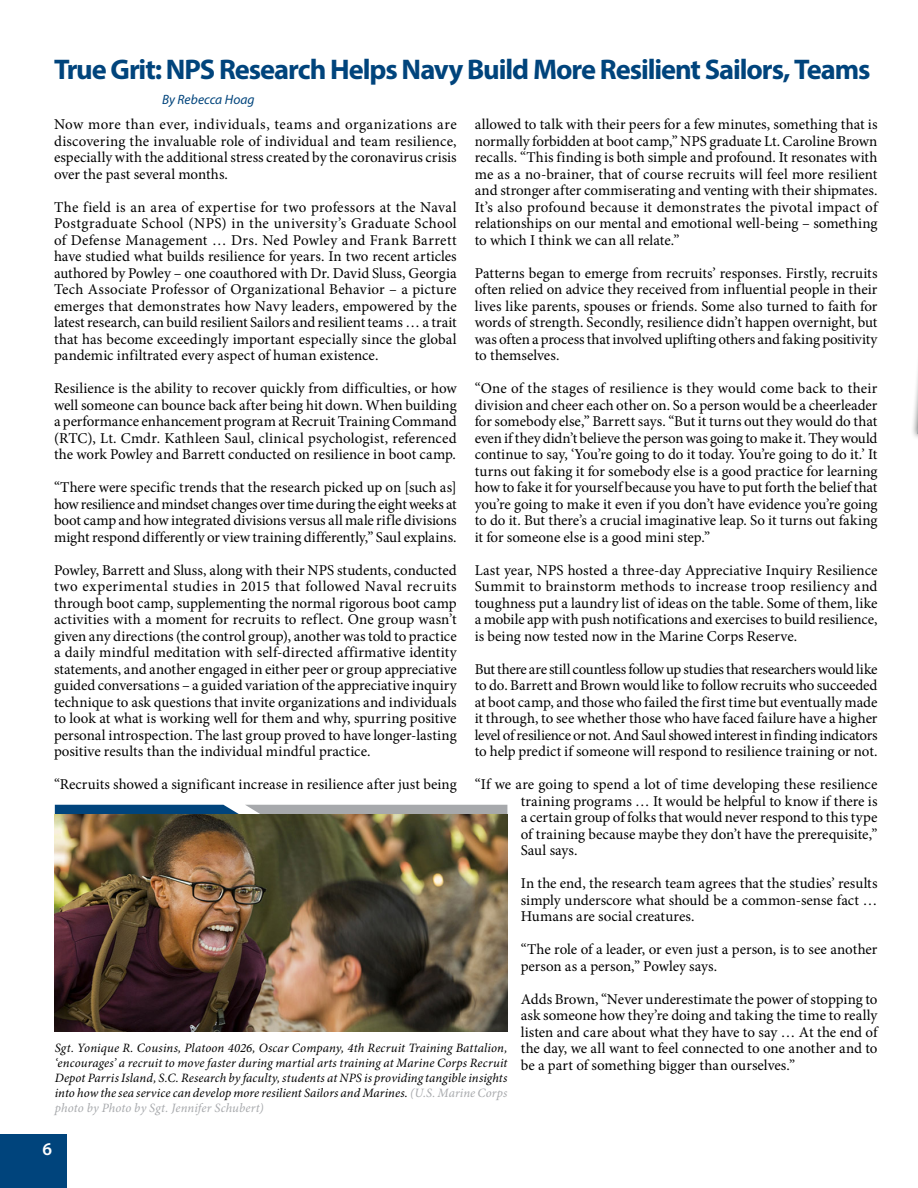
<style>
.page{position:relative;width:918px;height:1188px;background:#fff}
.page>*{position:absolute;margin:0;border:0;box-sizing:border-box;transform-origin:0 0}
.headline{font:700 28.5px "Myriad Pro";letter-spacing:-.04em;color:#00447c}
.t1{font:600 18px "Myriad Pro";color:#fff}
.copy{font:15px/16.5px "Minion Pro";color:#000;text-align:justify}
.by_line{font:italic 13.5px "Myriad Pro";letter-spacing:.005em;color:#00447c}
.photo_caption{font:italic 12.75px/15px "Minion Pro";letter-spacing:.005em;color:#000;text-align:justify}
.s1{color:#a7a9ac}
</style>
<div class="page">
<div style="left:911px;top:141px;width:7px;height:325px;background:#000;opacity:.55"></div>
<svg style="left:917px;top:147px;width:1px;height:313px"></svg>
<div style="left:55px;top:805px;width:184px;height:9px;background:#00447c"></div>
<div style="left:246px;top:805px;width:261px;height:9px;background:#a7a9ac"></div>
<img style="left:55px;top:814px;width:452px;height:217px">
<div style="left:0;top:1134px;width:68px;height:54px;background:#00447c"></div>
<p class="headline" style="left:54px;top:51px;width:818px">True Grit: NPS Research Helps Navy Build More Resilient Sailors, Teams</p>
<p class="by_line" style="left:162px;top:91px;width:94px">By Rebecca Hoag</p>
<p class="copy" style="left:54px;top:116px;width:404px">Now more than ever, individuals, teams and organizations are discovering the invaluable role of individual and team resilience, especially with the additional stress created by the coronavirus crisis over the past several months.</p>
<p class="copy" style="left:54px;top:199px;width:404px">The field is an area of expertise for two professors at the Naval Postgraduate School (NPS) in the university’s Graduate School of Defense Management … Drs. Ned Powley and Frank Barrett have studied what builds resilience for years. In two recent articles authored by Powley – one coauthored with Dr. David Sluss, Georgia Tech Associate Professor of Organizational Behavior – a picture emerges that demonstrates how Navy leaders, empowered by the latest research, can build resilient Sailors and resilient teams … a trait that has become exceedingly important especially since the global pandemic infiltrated every aspect of human existence.</p>
<p class="copy" style="left:54px;top:380px;width:404px">Resilience is the ability to recover quickly from difficulties, or how well someone can bounce back after being hit down. When building a performance enhancement program at Recruit Training Command (RTC), Lt. Cmdr. Kathleen Saul, clinical psychologist, referenced the work Powley and Barrett conducted on resilience in boot camp.</p>
<p class="copy" style="left:54px;top:479px;width:404px">“There were specific trends that the research picked up on [such as] how resilience and mindset changes over time during the eight weeks at boot camp and how integrated divisions versus all male rifle divisions might respond differently or view training differently,” Saul explains.</p>
<p class="copy" style="left:54px;top:562px;width:404px">Powley, Barrett and Sluss, along with their NPS students, conducted two experimental studies in 2015 that followed Naval recruits through boot camp, supplementing the normal rigorous boot camp activities with a moment for recruits to reflect. One group wasn’t given any directions (the control group), another was told to practice a daily mindful meditation with self-directed affirmative identity statements, and another engaged in either peer or group appreciative guided conversations – a guided variation of the appreciative inquiry technique to ask questions that invite organizations and individuals to look at what is working well for them and why, spurring positive personal introspection. The last group proved to have longer-lasting positive results than the individual mindful practice.</p>
<p class="copy" style="left:54px;top:776px;width:404px">“Recruits showed a significant increase in resilience after just being</p>
<p class="copy" style="left:475px;top:116px;width:404px">allowed to talk with their peers for a few minutes, something that is normally forbidden at boot camp,” NPS graduate Lt. Caroline Brown recalls. “This finding is both simple and profound. It resonates with me as a no-brainer, that of course recruits will feel more resilient and stronger after commiserating and venting with their shipmates.<br>It’s also profound because it demonstrates the pivotal impact of relationships on our mental and emotional well-being – something to which I think we can all relate.”</p>
<p class="copy" style="left:475px;top:265px;width:404px">Patterns began to emerge from recruits’ responses. Firstly, recruits often relied on advice they received from influential people in their lives like parents, spouses or friends. Some also turned to faith for words of strength. Secondly, resilience didn’t happen overnight, but was often a process that involved uplifting others and faking positivity to themselves.</p>
<p class="copy" style="left:475px;top:380px;width:404px">“One of the stages of resilience is they would come back to their division and cheer each other on. So a person would be a cheerleader for somebody else,” Barrett says. “But it turns out they would do that even if they didn’t believe the person was going to make it. They would continue to say, ‘You’re going to do it today. You’re going to do it.’ It turns out faking it for somebody else is a good practice for learning how to fake it for yourself because you have to put forth the belief that you’re going to make it even if you don’t have evidence you’re going to do it. But there’s a crucial imaginative leap. So it turns out faking it for someone else is a good mini step.”</p>
<p class="copy" style="left:475px;top:562px;width:404px">Last year, NPS hosted a three-day Appreciative Inquiry Resilience Summit to brainstorm methods to increase troop resiliency and toughness put a laundry list of ideas on the table. Some of them, like a mobile app with push notifications and exercises to build resilience, is being now tested now in the Marine Corps Reserve.</p>
<p class="copy" style="left:475px;top:661px;width:404px">But there are still countless follow up studies that researchers would like to do. Barrett and Brown would like to follow recruits who succeeded at boot camp, and those who failed the first time but eventually made it through, to see whether those who have faced failure have a higher level of resilience or not. And Saul showed interest in finding indicators to help predict if someone will respond to resilience training or not.</p>
<p class="copy" style="left:521px;top:776px;width:358px;text-indent:-46px">“If we are going to spend a lot of time developing these resilience training programs … It would be helpful to know if there is a certain group of folks that would never respond to this type of training because maybe they don’t have the prerequisite,” Saul says.</p>
<p class="copy" style="left:521px;top:875px;width:358px">In the end, the research team agrees that the studies’ results simply underscore what should be a common-sense fact … Humans are social creatures.</p>
<p class="copy" style="left:521px;top:941px;width:358px">“The role of a leader, or even just a person, is to see another person as a person,” Powley says.</p>
<p class="copy" style="left:521px;top:991px;width:358px">Adds Brown, “Never underestimate the power of stopping to ask someone how they’re doing and taking the time to really listen and care about what they have to say … At the end of the day, we all want to feel connected to one another and to be a part of something bigger than ourselves.”</p>
<p class="photo_caption" style="left:55px;top:1041px;width:454px">Sgt. Yonique R. Cousins, Platoon 4026, Oscar Company, 4th Recruit Training Battalion, ‘encourages’ a recruit to move faster during martial arts training at Marine Corps Recruit Depot Parris Island, S.C. Research by faculty, students at NPS is providing tangible insights into how the sea service can develop more resilient Sailors and Marines. <span class="s1">(U.S. Marine Corps photo by Photo by Sgt. Jennifer Schubert)</span></p>
<p class="t1" style="left:42px;top:1138px;width:11px">6</p>
</div>
